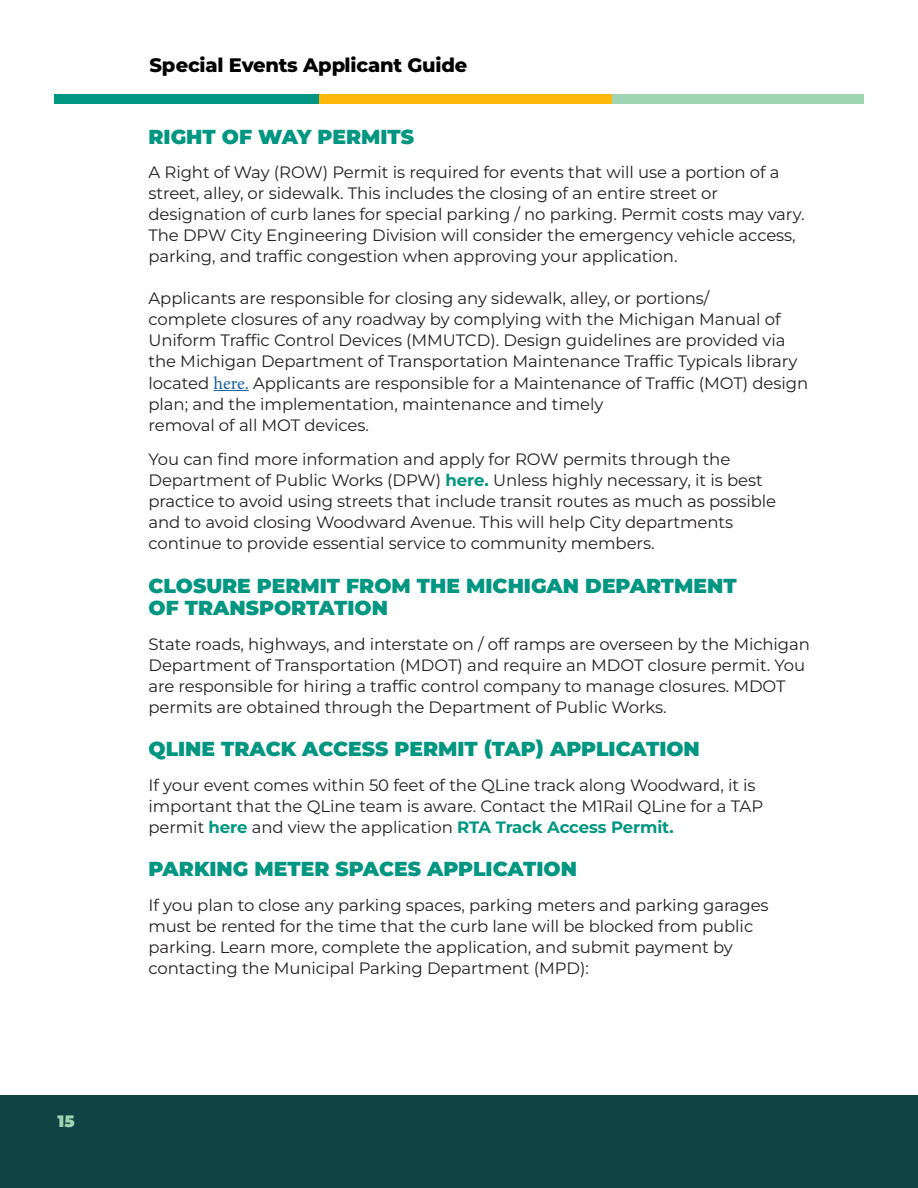
<style>
.page{position:relative;width:918px;height:1188px;background:#fff}
.page>*{position:absolute;margin:0;border:0;box-sizing:border-box;transform-origin:0 0}
.t1{font:900 20.25px/22.5px "Montserrat";color:#009681}
.t2{font:800 19.5px "Montserrat";letter-spacing:-.01em;color:#000001}
.t3{font:16.5px/21px "Montserrat";letter-spacing:-.005em;color:#231f20}
.t4{font:900 16.5px "Montserrat";color:#9fd5b3}
.s1{font-family:"Minion Pro";font-size:18px;color:#175d9e}
.s2{font-weight:700;color:#009681}
</style>
<div class="page">
<div style="left:54px;top:94px;width:810px;height:9px;background:#009681"></div>
<div style="left:320px;top:94px;width:298px;height:9px;background:#feb70d"></div>
<div style="left:612px;top:94px;width:252px;height:9px;background:#9fd5b3"></div>
<div style="left:0;top:1095px;width:918px;height:93px;background:#0e4444"></div>
<hr style="left:214px;top:390px;width:35px;height:1px;background:#175d9e">
<p class="t4" style="left:58px;top:1109px;width:19px">15</p>
<p class="t2" style="left:150px;top:50px;width:319px">Special Events Applicant Guide</p>
<p class="t1" style="left:148px;top:124px;width:267px">RIGHT OF WAY PERMITS</p>
<p class="t3" style="left:148px;top:161px;width:658px">A Right of Way (ROW) Permit is required for events that will use a portion of a street, alley, or sidewalk. This includes the closing of an entire street or designation of curb lanes for special parking / no parking. Permit costs may vary.<br>The DPW City Engineering Division will consider the emergency vehicle access, parking, and traffic congestion when approving your application.</p>
<p class="t3" style="left:148px;top:287px;width:661px">Applicants are responsible for closing any sidewalk, alley, or portions/<br>complete closures of any roadway by complying with the Michigan Manual of Uniform Traffic Control Devices (MMUTCD). Design guidelines are provided via the Michigan Department of Transportation Maintenance Traffic Typicals library located <span class="s1">here.</span> Applicants are responsible for a Maintenance of Traffic (MOT) design plan; and the implementation, maintenance and timely<br>removal of all MOT devices.</p>
<p class="t3" style="left:148px;top:448px;width:629px">You can find more information and apply for ROW permits through the Department of Public Works (DPW) <span class="s2">here.</span> Unless highly necessary, it is best practice to avoid using streets that include transit routes as much as possible and to avoid closing Woodward Avenue. This will help City departments continue to provide essential service to community members.</p>
<p class="t1" style="left:148px;top:573px;width:590px">CLOSURE PERMIT FROM THE MICHIGAN DEPARTMENT<br>OF TRANSPORTATION</p>
<p class="t3" style="left:148px;top:633px;width:663px">State roads, highways, and interstate on / off ramps are overseen by the Michigan Department of Transportation (MDOT) and require an MDOT closure permit. You are responsible for hiring a traffic control company to manage closures. MDOT permits are obtained through the Department of Public Works.</p>
<p class="t1" style="left:148px;top:737px;width:553px">QLINE TRACK ACCESS PERMIT (TAP) APPLICATION</p>
<p class="t3" style="left:148px;top:774px;width:616px">If your event comes within 50 feet of the QLine track along Woodward, it is important that the QLine team is aware. Contact the M1Rail QLine for a TAP permit <span class="s2">here</span> and view the application <span class="s2">RTA Track Access Permit.</span></p>
<p class="t1" style="left:148px;top:857px;width:430px">PARKING METER SPACES APPLICATION</p>
<p class="t3" style="left:148px;top:894px;width:622px">If you plan to close any parking spaces, parking meters and parking garages must be rented for the time that the curb lane will be blocked from public parking. Learn more, complete the application, and submit payment by contacting the Municipal Parking Department (MPD):</p>
</div>
